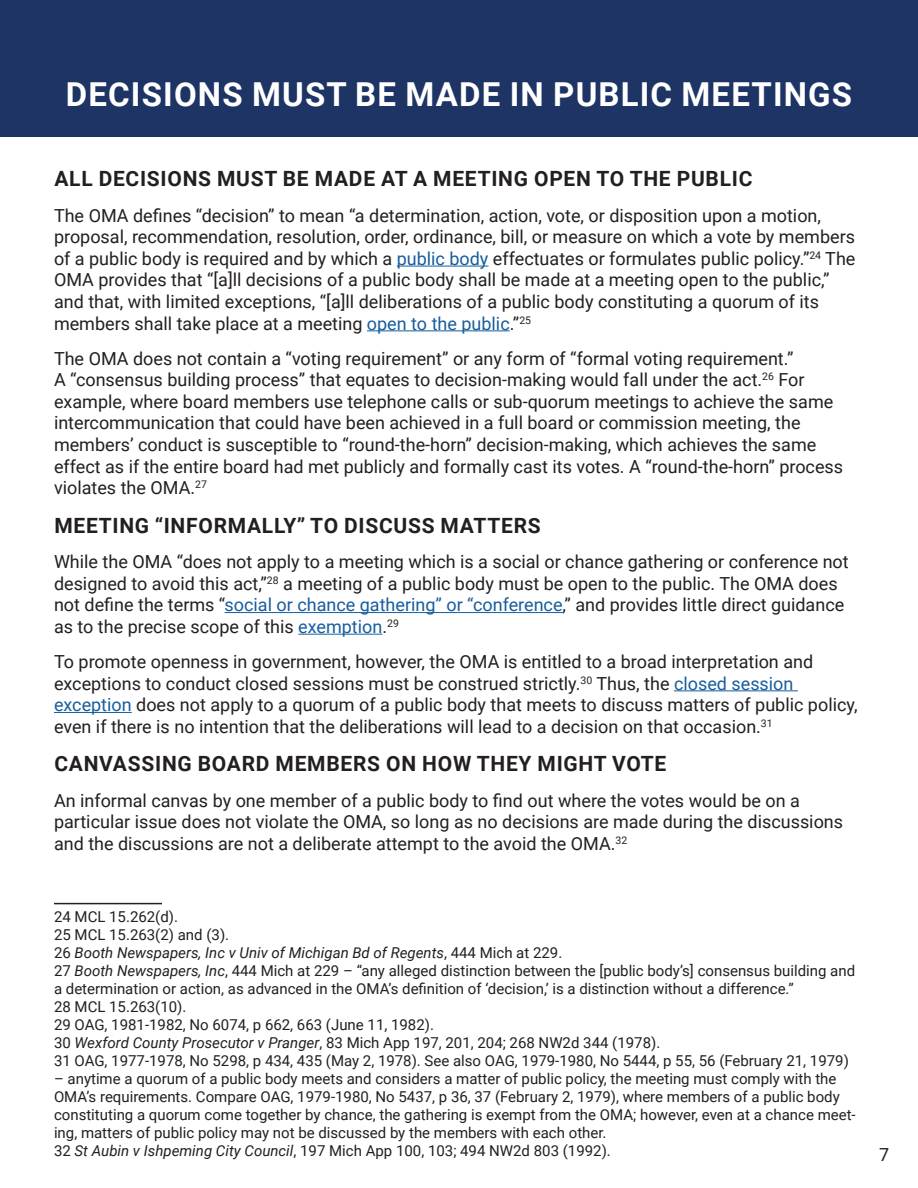
<style>
.page{position:relative;width:918px;height:1188px;background:#fff}
.page>*{position:absolute;margin:0;border:0;box-sizing:border-box;transform-origin:0 0}
.Table_of_Contents_Pa{font:700 33px "Roboto";letter-spacing:.035em;color:#fff}
.Table_of_Contents_pa{font:700 21px "Roboto";letter-spacing:.035em;color:#231f20}
.Paragraph_Style_1{font:18px/21.6px "Roboto";color:#231f20}
.footnote{font:15px/18px "Roboto";color:#231f20}
.footnote-2{font:italic 15px "Roboto";color:#231f20}
.s1{color:#175d9e}
.s2{font-style:normal}
.s3{font-style:italic}
</style>
<div class="page">
<hr style="left:397px;top:266px;width:92px;height:1px;background:#175d9e">
<hr style="left:367px;top:330px;width:143px;height:1px;background:#175d9e">
<hr style="left:225px;top:612px;width:338px;height:1px;background:#175d9e">
<hr style="left:298px;top:634px;width:84px;height:1px;background:#175d9e">
<hr style="left:674px;top:690px;width:124px;height:1px;background:#175d9e">
<hr style="left:54px;top:712px;width:78px;height:1px;background:#175d9e">
<hr style="left:54px;top:903px;width:108px;height:1px;background:#231f20">
<div style="left:0;top:0;width:918px;height:137px;background:#1d3465"></div>
<p class="Table_of_Contents_Pa" style="left:66px;top:72px;width:788px">DECISIONS MUST BE MADE IN PUBLIC MEETINGS</p>
<p class="Table_of_Contents_pa" style="left:54px;top:164px;width:700px">ALL DECISIONS MUST BE MADE AT A MEETING OPEN TO THE PUBLIC</p>
<p class="Paragraph_Style_1" style="left:54px;top:204px;width:803px">The OMA defines “decision” to mean “a determination, action, vote, or disposition upon a motion, proposal, recommendation, resolution, order, ordinance, bill, or measure on which a vote by members of a public body is required and by which a <span class="s1">public body</span> effectuates or formulates public policy.”<sup>24</sup> The OMA provides that “[a]ll decisions of a public body shall be made at a meeting open to the public,” and that, with limited exceptions, “[a]ll deliberations of a public body constituting a quorum of its members shall take place at a meeting <span class="s1">open to the public</span>.”<sup>25</sup></p>
<p class="Paragraph_Style_1" style="left:54px;top:347px;width:791px">The OMA does not contain a “voting requirement” or any form of “formal voting requirement.”<br>A “consensus building process” that equates to decision-making would fall under the act.<sup>26</sup> For example, where board members use telephone calls or sub-quorum meetings to achieve the same intercommunication that could have been achieved in a full board or commission meeting, the members’ conduct is susceptible to “round-the-horn” decision-making, which achieves the same effect as if the entire board had met publicly and formally cast its votes. A “round-the-horn” process violates the OMA.<sup>27</sup></p>
<p class="Table_of_Contents_pa" style="left:54px;top:511px;width:488px">MEETING “INFORMALLY” TO DISCUSS MATTERS</p>
<p class="Paragraph_Style_1" style="left:54px;top:550px;width:796px">While the OMA “does not apply to a meeting which is a social or chance gathering or conference not designed to avoid this act,”<sup>28</sup> a meeting of a public body must be open to the public. The OMA does not define the terms “<span class="s1">social or chance gathering” or “conference</span>,” and provides little direct guidance as to the precise scope of this <span class="s1">exemption</span>.<sup>29</sup></p>
<p class="Paragraph_Style_1" style="left:54px;top:650px;width:805px">To promote openness in government, however, the OMA is entitled to a broad interpretation and exceptions to conduct closed sessions must be construed strictly.<sup>30</sup> Thus, the <span class="s1">closed session exception</span> does not apply to a quorum of a public body that meets to discuss matters of public policy, even if there is no intention that the deliberations will lead to a decision on that occasion.<sup>31</sup></p>
<p class="Table_of_Contents_pa" style="left:54px;top:749px;width:614px">CANVASSING BOARD MEMBERS ON HOW THEY MIGHT VOTE</p>
<p class="Paragraph_Style_1" style="left:54px;top:789px;width:791px">An informal canvas by one member of a public body to find out where the votes would be on a particular issue does not violate the OMA, so long as no decisions are made during the discussions and the discussions are not a deliberate attempt to the avoid the OMA.<sup>32</sup></p>
<p class="footnote" style="left:54px;top:907px;width:126px">24 MCL 15.262(d).</p>
<p class="footnote" style="left:54px;top:925px;width:177px">25 MCL 15.263(2) and (3).</p>
<p class="footnote-2" style="left:54px;top:942px;width:510px"><span class="s2">26</span> Booth Newspapers, Inc v Univ of Michigan Bd of Regents<span class="s2">, 444 Mich at 229.</span></p>
<p class="footnote" style="left:54px;top:961px;width:803px">27 <span class="s3">Booth Newspapers, Inc</span>, 444 Mich at 229 – “any alleged distinction between the [public body’s] consensus building and a determination or action, as advanced in the OMA’s definition of ‘decision,’ is a distinction without a difference.”</p>
<p class="footnote" style="left:54px;top:997px;width:134px">28 MCL 15.263(10).</p>
<p class="footnote" style="left:54px;top:1015px;width:382px">29 OAG, 1981-1982, No 6074, p 662, 663 (June 11, 1982).</p>
<p class="footnote" style="left:54px;top:1033px;width:608px">30 <span class="s3">Wexford County Prosecutor v Pranger</span>, 83 Mich App 197, 201, 204; 268 NW2d 344 (1978).</p>
<p class="footnote" style="left:54px;top:1051px;width:796px">31 OAG, 1977-1978, No 5298, p 434, 435 (May 2, 1978). See also OAG, 1979-1980, No 5444, p 55, 56 (February 21, 1979)</p>
<p class="footnote" style="left:54px;top:1069px;width:803px">– anytime a quorum of a public body meets and considers a matter of public policy, the meeting must comply with the OMA’s requirements. Compare OAG, 1979-1980, No 5437, p 36, 37 (February 2, 1979), where members of a public body constituting a quorum come together by chance, the gathering is exempt from the OMA; however, even at a chance meet&shy;ing, matters of public policy may not be discussed by the members with each other.</p>
<p class="footnote" style="left:54px;top:1141px;width:558px">32 <span class="s3">St Aubin v Ishpeming City Council</span>, 197 Mich App 100, 103; 494 NW2d 803 (1992).</p>
<p class="Paragraph_Style_1" style="left:879px;top:1143px;width:12px">7</p>
</div>
